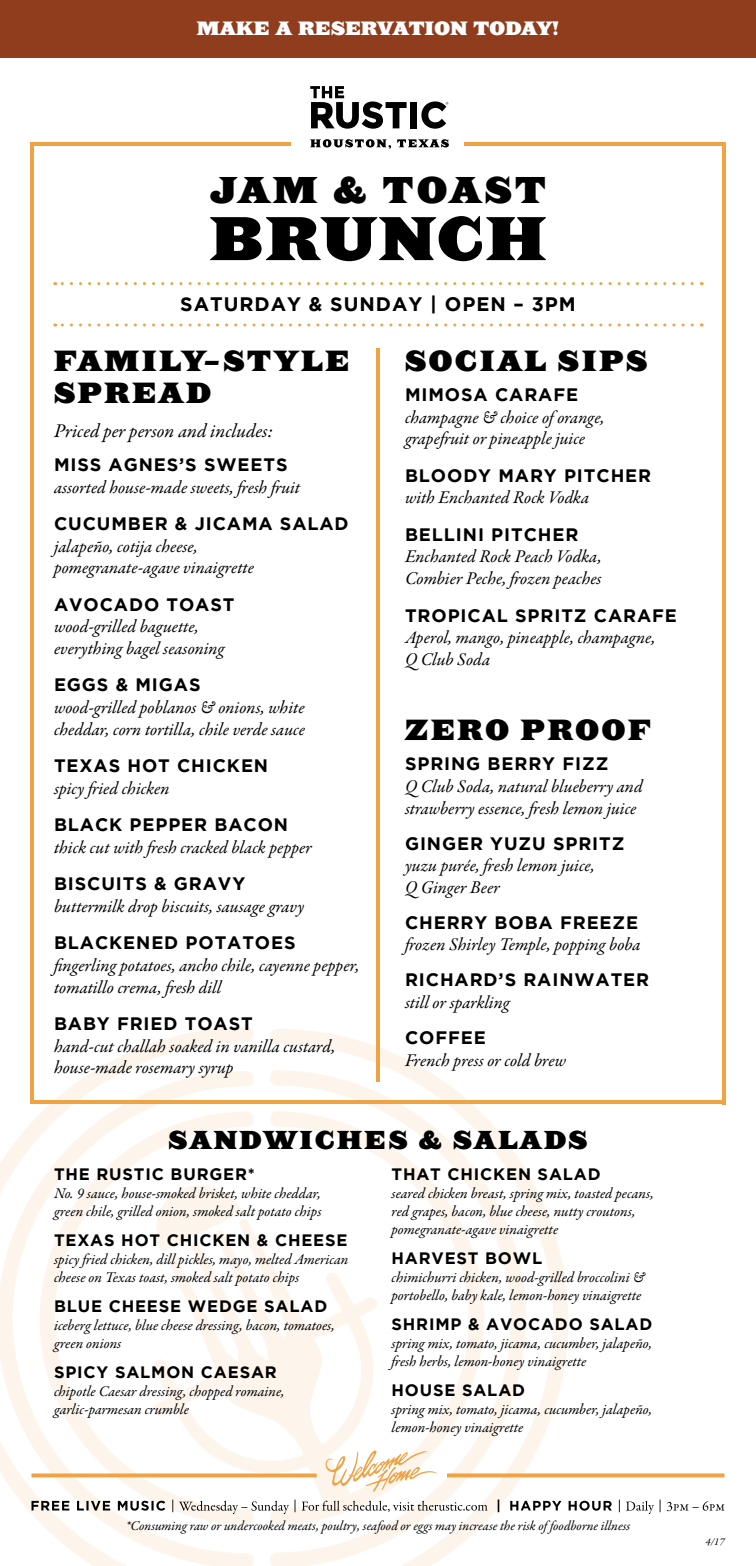
<style>
.page{position:relative;width:756px;height:1566px;background:#fff}
.page>*{position:absolute;margin:0;border:0;box-sizing:border-box;transform-origin:0 0}
.t1{font:57px "Saracen HTF Black";letter-spacing:.05em;color:#000}
.t2{font:34.5px "Saracen HTF Black";letter-spacing:.1em;color:#000}
.brunch_section_titles{font:27px/32.4px "Saracen HTF Black";letter-spacing:.1em;color:#000}
.brunch_section_titles-2{font:24px "Saracen HTF Black";letter-spacing:.1em;color:#000}
.t3{font:italic 19.5px "Garamond Premr Pro";color:#000}
.t4{font:700 19.5px "Gotham";letter-spacing:.05em;color:#000}
.t5{font:italic 18px/21.6px "Garamond Premr Pro";letter-spacing:-.005em;color:#000}
.t6{font:700 18px "Gotham";letter-spacing:.05em;color:#000}
.t7{font:17.85px "Saracen HTF Black";color:#fff}
.t8{font:700 16.5px "Gotham";letter-spacing:.05em;color:#000}
.t9{font:italic 15px/18px "Garamond Premr Pro";letter-spacing:-.005em;color:#000}
.t10{font:italic 13.5px "Garamond Premr Pro";letter-spacing:-.005em;color:#000}
.t11{font:italic 10.5px "Garamond Premr Pro";color:#000}
.s1{font-size:18px}
.s2{font-family:"Gotham";font-weight:700;font-style:normal}
</style>
<div class="page">
<svg style="left:254px;top:1234px;width:16px;height:244px;fill:#fdf5ec"></svg>
<svg style="left:270px;top:1029px;width:300px;height:449px"></svg>
<svg style="left:270px;top:1070px;width:257px;height:496px"></svg>
<svg style="left:0;top:1027px;width:254px;height:539px"></svg>
<svg style="left:151px;top:1185px;width:91px;height:66px"></svg>
<svg style="left:55px;top:324px;width:637px;height:3px"></svg>
<svg style="left:55px;top:282px;width:637px;height:3px"></svg>
<hr style="left:30px;top:1100px;width:693px;height:4px;background:#eea345">
<hr style="left:30px;top:142px;width:4px;height:960px;background:#eea345">
<hr style="left:722px;top:144px;width:4px;height:960px;background:#eea345">
<hr style="left:376px;top:348px;width:4px;height:734px;background:#eea345">
<hr style="left:30px;top:142px;width:696px;height:4px;background:#eea345">
<div style="left:292px;top:104px;width:172px;height:64px;background:#fff"></div>
<div style="left:410px;top:102px;width:7px;height:26px;background:#000"></div>
<svg style="left:310px;top:86px;width:97px;height:43px"></svg>
<svg style="left:421px;top:101px;width:28px;height:28px"></svg>
<svg style="left:310px;top:139px;width:139px;height:10px"></svg>
<svg style="left:32px;top:1500px;width:692px;height:14px"></svg>
<svg style="left:447px;top:1473px;width:277px;height:4px"></svg>
<svg style="left:32px;top:1473px;width:285px;height:4px"></svg>
<svg style="left:325px;top:1450px;width:114px;height:42px"></svg>
<div style="left:0;top:0;width:756px;height:58px;background:#903d1e"></div>
<p class="t7" style="left:197px;top:16px;width:363px">MAKE A RESERVATION TODAY<span class="s1">!</span></p>
<p class="t2" style="left:210px;top:166px;width:337px">JAM &amp; TOAST</p>
<p class="t1" style="left:210px;top:199px;width:337px">BRUNCH</p>
<p class="t4" style="left:180px;top:293px;width:397px">SATURDAY &amp; SUNDAY | OPEN – 3PM</p>
<p class="brunch_section_titles" style="left:54px;top:345px;width:297px">FAMILY–STYLE<br>SPREAD</p>
<p class="t3" style="left:54px;top:419px;width:220px">Priced per person and includes:</p>
<p class="t5" style="left:54px;top:455px;width:248px"><span class="s2">MISS AGNES’S SWEETS </span>assorted house-made sweets, fresh fruit</p>
<p class="t5" style="left:54px;top:515px;width:296px"><span class="s2">CUCUMBER &amp; JICAMA SALAD </span>jalapeño, cotija cheese,<br>pomegranate-agave vinaigrette</p>
<p class="t5" style="left:54px;top:595px;width:182px"><span class="s2">AVOCADO TOAST </span>wood-grilled baguette, everything bagel seasoning</p>
<p class="t5" style="left:54px;top:676px;width:252px"><span class="s2">EGGS &amp; MIGAS<br></span>wood-grilled poblanos &amp; onions, white cheddar, corn tortilla, chile verde sauce</p>
<p class="t5" style="left:54px;top:757px;width:216px"><span class="s2">TEXAS HOT CHICKEN </span>spicy fried chicken</p>
<p class="t5" style="left:54px;top:816px;width:259px"><span class="s2">BLACK PEPPER BACON </span>thick cut with fresh cracked black pepper</p>
<p class="t5" style="left:54px;top:875px;width:252px"><span class="s2">BISCUITS &amp; GRAVY </span>buttermilk drop biscuits, sausage gravy</p>
<p class="t5" style="left:54px;top:934px;width:307px"><span class="s2">BLACKENED POTATOES </span>fingerling potatoes, ancho chile, cayenne pepper, tomatillo crema, fresh dill</p>
<p class="t5" style="left:54px;top:1015px;width:283px"><span class="s2">BABY FRIED TOAST<br></span>hand-cut challah soaked in vanilla custard, house-made rosemary syrup</p>
<p class="brunch_section_titles" style="left:405px;top:345px;width:244px">SOCIAL SIPS</p>
<p class="t6" style="left:405px;top:384px;width:175px">MIMOSA CARAFE</p>
<p class="t5" style="left:405px;top:407px;width:201px">champagne &amp; choice of orange,</p>
<p class="t5" style="left:405px;top:429px;width:182px">grapefruit or pineapple juice</p>
<p class="t6" style="left:405px;top:465px;width:248px">BLOODY MARY PITCHER</p>
<p class="t5" style="left:405px;top:488px;width:186px">with Enchanted Rock Vodka</p>
<p class="t6" style="left:405px;top:524px;width:175px">BELLINI PITCHER</p>
<p class="t5" style="left:405px;top:547px;width:198px">Enchanted Rock Peach Vodka,</p>
<p class="t5" style="left:405px;top:569px;width:198px">Combier Peche, frozen peaches</p>
<p class="t6" style="left:405px;top:605px;width:274px">TROPICAL SPRITZ CARAFE</p>
<p class="t5" style="left:405px;top:628px;width:252px">Aperol, mango, pineapple, champagne,</p>
<p class="t5" style="left:405px;top:649px;width:87px">Q Club Soda</p>
<p class="brunch_section_titles" style="left:405px;top:714px;width:247px">ZERO PROOF</p>
<p class="t6" style="left:405px;top:754px;width:205px">SPRING BERRY FIZZ</p>
<p class="t5" style="left:405px;top:776px;width:239px">Q Club Soda, natural blueberry and strawberry essence, fresh lemon juice</p>
<p class="t6" style="left:405px;top:833px;width:221px">GINGER YUZU SPRITZ</p>
<p class="t5" style="left:405px;top:856px;width:191px">yuzu purée, fresh lemon juice,</p>
<p class="t5" style="left:405px;top:877px;width:96px">Q Ginger Beer</p>
<p class="t6" style="left:405px;top:912px;width:235px">CHERRY BOBA FREEZE</p>
<p class="t5" style="left:405px;top:935px;width:237px">frozen Shirley Temple, popping boba</p>
<p class="t6" style="left:405px;top:970px;width:246px">RICHARD’S RAINWATER</p>
<p class="t5" style="left:405px;top:992px;width:106px">still or sparkling</p>
<p class="t6" style="left:405px;top:1027px;width:82px">COFFEE</p>
<p class="t5" style="left:405px;top:1050px;width:163px">French press or cold brew</p>
<p class="brunch_section_titles-2" style="left:169px;top:1123px;width:420px">SANDWICHES &amp; SALADS</p>
<p class="t8" style="left:392px;top:1164px;width:211px">THAT CHICKEN SALAD</p>
<p class="t9" style="left:392px;top:1185px;width:264px">seared chicken breast, spring mix, toasted pecans,</p>
<p class="t9" style="left:392px;top:1203px;width:245px">red grapes, bacon, blue cheese, nutty croutons, pomegranate-agave vinaigrette</p>
<p class="t8" style="left:392px;top:1248px;width:152px">HARVEST BOWL</p>
<p class="t9" style="left:392px;top:1269px;width:255px">chimichurri chicken, wood-grilled broccolini &amp; portobello, baby kale, lemon-honey vinaigrette</p>
<p class="t8" style="left:392px;top:1314px;width:262px">SHRIMP &amp; AVOCADO SALAD</p>
<p class="t9" style="left:392px;top:1335px;width:262px">spring mix, tomato, jicama, cucumber, jalapeño,</p>
<p class="t9" style="left:392px;top:1353px;width:196px">fresh herbs, lemon-honey vinaigrette</p>
<p class="t8" style="left:392px;top:1380px;width:135px">HOUSE SALAD</p>
<p class="t9" style="left:392px;top:1401px;width:262px">spring mix, tomato, jicama, cucumber, jalapeño,</p>
<p class="t9" style="left:392px;top:1419px;width:133px">lemon-honey vinaigrette</p>
<p class="t8" style="left:54px;top:1164px;width:202px">THE RUSTIC BURGER*</p>
<p class="t9" style="left:54px;top:1185px;width:268px">No. 9 sauce, house-smoked brisket, white cheddar,</p>
<p class="t9" style="left:54px;top:1203px;width:269px">green chile, grilled onion, smoked salt potato chips</p>
<p class="t8" style="left:54px;top:1230px;width:295px">TEXAS HOT CHICKEN &amp; CHEESE</p>
<p class="t9" style="left:54px;top:1251px;width:296px">spicy fried chicken, dill pickles, mayo, melted American cheese on Texas toast, smoked salt potato chips</p>
<p class="t8" style="left:54px;top:1296px;width:275px">BLUE CHEESE WEDGE SALAD</p>
<p class="t9" style="left:54px;top:1317px;width:282px">iceberg lettuce, blue cheese dressing, bacon, tomatoes, green onions</p>
<p class="t8" style="left:54px;top:1362px;width:224px">SPICY SALMON CAESAR</p>
<p class="t9" style="left:54px;top:1383px;width:232px">chipotle Caesar dressing, chopped romaine,</p>
<p class="t9" style="left:54px;top:1401px;width:136px">garlic-parmesan crumble</p>
<p class="t10" style="left:126px;top:1517px;width:506px">*Consuming raw or undercooked meats, poultry, seafood or eggs may increase the risk of foodborne illness</p>
<p class="t11" style="left:706px;top:1535px;width:20px">4/17</p>
</div>
